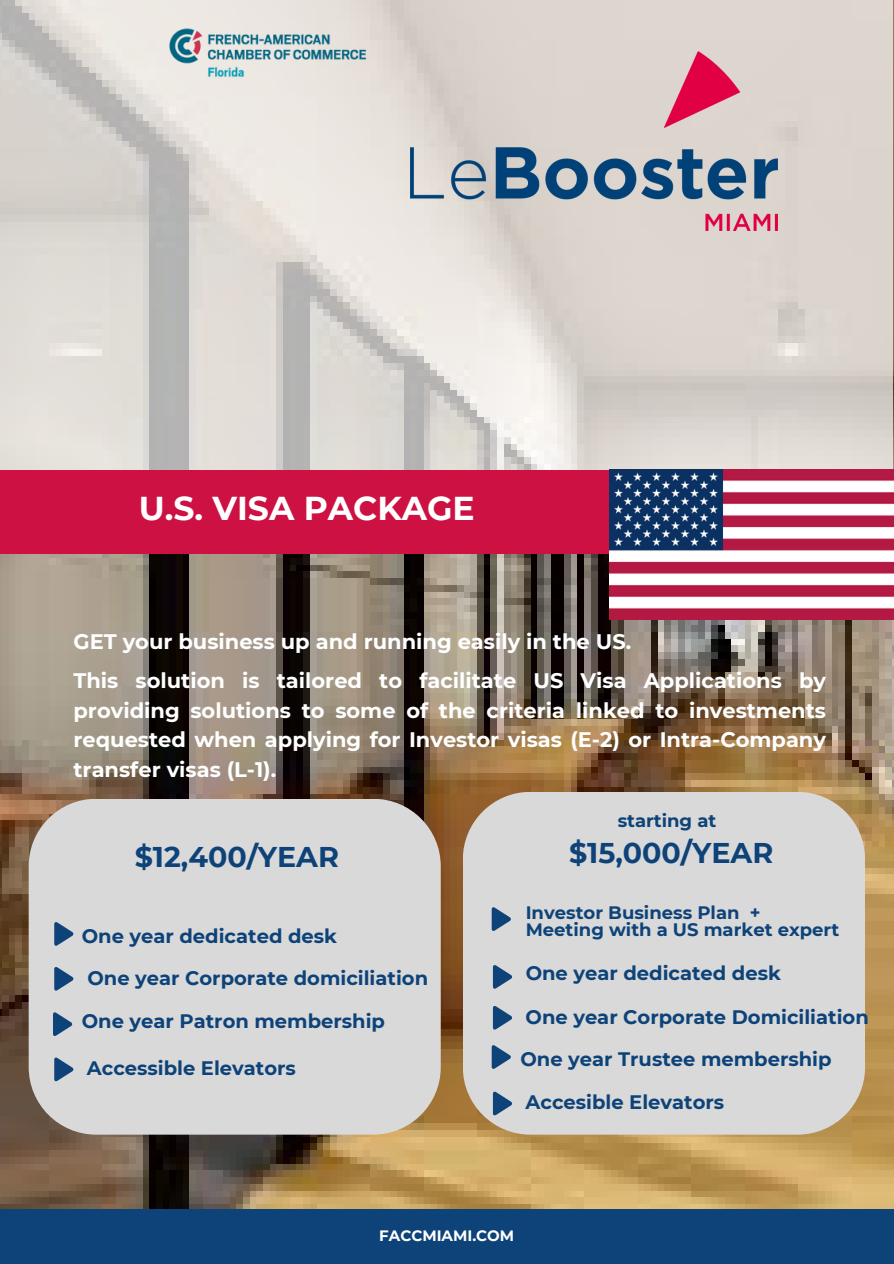
<style>
.page{position:relative;width:894px;height:1264px;background:#fff}
.page>*{position:absolute;margin:0;border:0;box-sizing:border-box;transform-origin:0 0}
.t1{font:700 33px "Montserrat";color:#fff}
.t2{font:700 28.5px "Montserrat";color:#0e4379}
.t3{font:700 21px/29.4px "Montserrat";color:#fff;text-align:justify}
.t4{font:700 19.5px "Montserrat";color:#0e4379}
.t5{font:700 18px/16.8px "Montserrat";color:#0e4379}
.t6{font:700 15px "Montserrat";color:#fff}
.t7{font:15px "Montserrat";color:#fff}
</style>
<div class="page">
<img style="left:0;top:0;width:893px;height:1209px">
<svg style="left:0;top:0;width:892px;height:470px;background:#dbd6d0"></svg>
<img style="left:410px;top:52px;width:367px;height:179px">
<img style="left:150px;top:7px;width:234px;height:89px">
<div style="left:0;top:470px;width:820px;height:83px;background:#cd1143"></div>
<img style="left:609px;top:470px;width:284px;height:149px">
<div style="left:29px;top:798px;width:411px;height:336px;background:#d9d9d9;border-radius:67px"></div>
<svg style="left:54px;top:922px;width:19px;height:23px"></svg>
<svg style="left:54px;top:967px;width:19px;height:23px"></svg>
<svg style="left:53px;top:1012px;width:19px;height:23px"></svg>
<svg style="left:54px;top:1057px;width:19px;height:24px"></svg>
<div style="left:462px;top:791px;width:402px;height:343px;background:#d9d9d9;border-radius:68px"></div>
<svg style="left:493px;top:965px;width:19px;height:23px"></svg>
<svg style="left:493px;top:1006px;width:19px;height:23px"></svg>
<svg style="left:491px;top:1045px;width:19px;height:23px"></svg>
<svg style="left:493px;top:1091px;width:19px;height:24px"></svg>
<svg style="left:491px;top:907px;width:19px;height:23px"></svg>
<div style="left:0;top:1209px;width:893px;height:54px;background:#0e4379"></div>
<p class="t1" style="left:139px;top:488px;width:337px">U.S. VISA PACKAGE</p>
<p class="t3" style="left:73px;top:626px;width:559px">GET your business up and running easily in the US.</p>
<p class="t3" style="left:73px;top:666px;width:753px">This solution is tailored to facilitate US Visa Applications by providing solutions to some of the criteria linked to investments requested when applying for Investor visas (E-2) or Intra-Company transfer visas (L-1).</p>
<p class="t2" style="left:135px;top:839px;width:206px">$12,400/YEAR</p>
<h3 class="t4" style="left:82px;top:924px;width:257px">One year dedicated desk</h3>
<p class="t4" style="left:87px;top:966px;width:342px">One year Corporate domiciliation</p>
<h3 class="t4" style="left:82px;top:1009px;width:305px">One year Patron membership</h3>
<h4 class="t4" style="left:87px;top:1056px;width:210px">Accessible Elevators</h4>
<h2 class="t5" style="left:617px;top:812px;width:100px">starting at</h2>
<p class="t2" style="left:569px;top:835px;width:206px">$15,000/YEAR</p>
<h4 class="t5" style="left:525px;top:904px;width:315px">Investor Business Plan +<br>Meeting with a US market expert</h4>
<p class="t4" style="left:525px;top:960px;width:257px">One year dedicated desk</p>
<p class="t4" style="left:525px;top:1004px;width:344px">One year Corporate Domiciliation</p>
<p class="t4" style="left:520px;top:1047px;width:312px">One year Trustee membership</p>
<h2 class="t4" style="left:525px;top:1090px;width:200px">Accesible Elevators</h2>
<h3 class="t6" style="left:379px;top:1225px;width:136px">FACCMIAMI.COM</h3>
<p class="t7" style="left:381px;top:1225px;width:22px">FA</p>
<p class="t7" style="left:485px;top:1225px;width:28px">OM</p>
</div>
